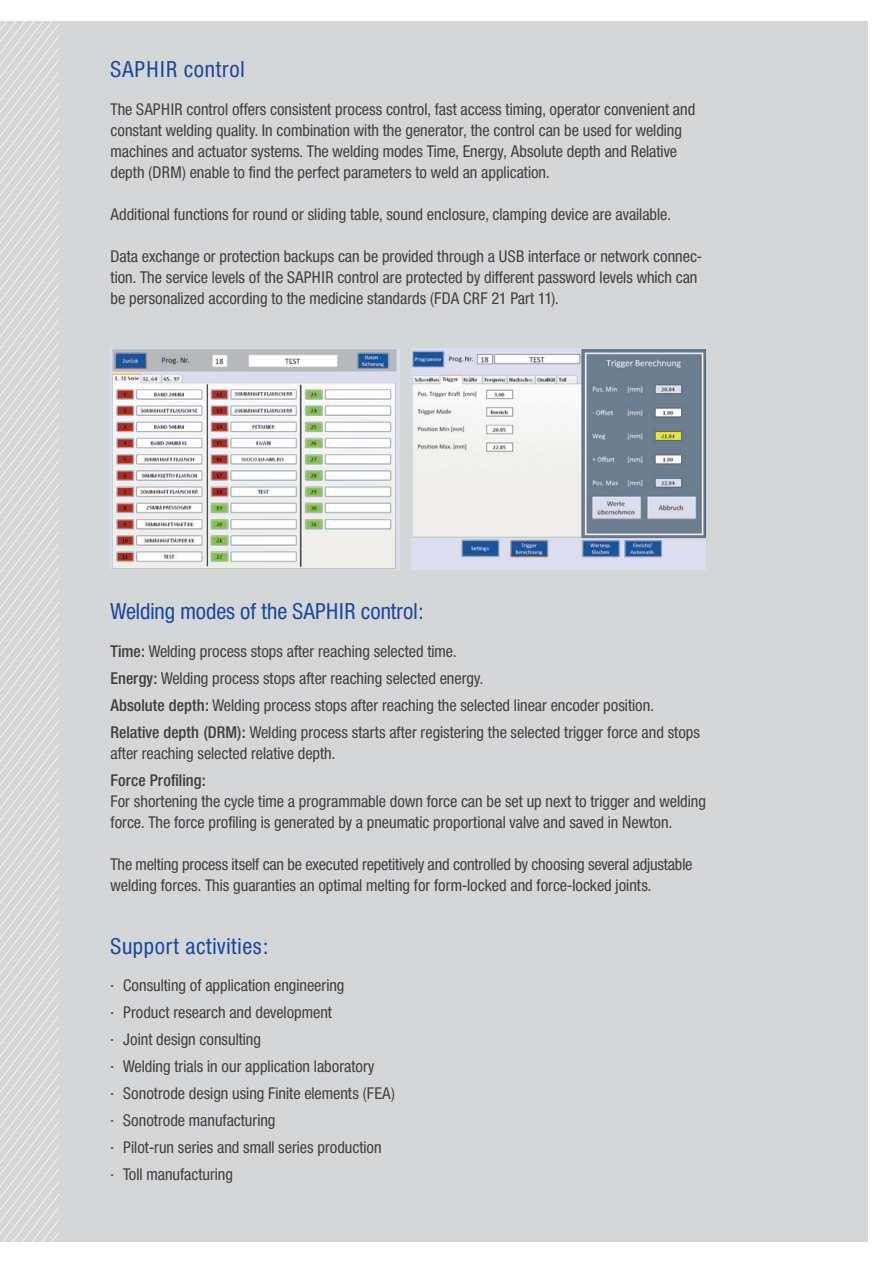
<style>
.page{position:relative;width:893px;height:1263px;background:#fff}
.page>*{position:absolute;margin:0;border:0;box-sizing:border-box;transform-origin:0 0}
.t1{font:22.5px "Neue Helvetica Condensed BQ";letter-spacing:.03em;color:#18469d}
.t2{font:22.5px "Neue Helvetica Condensed BQ";color:#18469d}
.t3{font:16.5px/27px "Neue Helvetica Condensed BQ";color:#3e3e3f}
.t4{font:500 16.5px "Neue Helvetica Condensed BQ";color:#3e3e3f}
.s1{font-weight:500}
</style>
<div class="page">
<div style="left:0;top:21px;width:867px;height:1221px;background:#d5d6d8"></div>
<svg style="left:0;top:21px;width:59px;height:1221px"></svg>
<img style="left:111px;top:349px;width:288px;height:220px">
<img style="left:411px;top:349px;width:294px;height:220px">
<h1 class="t1" style="left:111px;top:56px;width:136px">SAPHIR control</h1>
<p class="t3" style="left:111px;top:99px;width:586px;line-height:21px">The SAPHIR control offers consistent process control, fast access timing, operator convenient and constant welding quality. In combination with the generator, the control can be used for welding machines and actuator systems. The welding modes Time, Energy, Absolute depth and Relative depth (DRM) enable to find the perfect parameters to weld an application.</p>
<p class="t3" style="left:111px;top:201px;width:562px">Additional functions for round or sliding table, sound enclosure, clamping device are available.</p>
<p class="t3" style="left:111px;top:246px;width:593px;line-height:21px">Data exchange or protection backups can be provided through a USB interface or network connec&shy;tion. The service levels of the SAPHIR control are protected by different password levels which can be personalized according to the medicine standards (FDA CRF 21 Part 11).</p>
<h1 class="t2" style="left:111px;top:598px;width:314px">Welding modes of the SAPHIR control:</h1>
<p class="t3" style="left:111px;top:637px;width:591px"><span class="s1">Time:</span> Welding process stops after reaching selected time.<br><span class="s1">Energy:</span> Welding process stops after reaching selected energy.<br><span class="s1">Absolute depth:</span> Welding process stops after reaching the selected linear encoder position.<br><span class="s1">Relative depth (DRM):</span> Welding process starts after registering the selected trigger force and stops</p>
<p class="t3" style="left:111px;top:739px;width:226px">after reaching selected relative depth.</p>
<p class="t4" style="left:111px;top:770px;width:97px">Force Profiling:</p>
<p class="t3" style="left:111px;top:790px;width:597px;line-height:21px">For shortening the cycle time a programmable down force can be set up next to trigger and welding force. The force profiling is generated by a pneumatic proportional valve and saved in Newton.</p>
<p class="t3" style="left:111px;top:853px;width:583px;line-height:21px">The melting process itself can be executed repetitively and controlled by choosing several adjustable welding forces. This guaranties an optimal melting for form-locked and force-locked joints.</p>
<h1 class="t1" style="left:111px;top:932px;width:159px">Support activities:</h1>
<p class="t3" style="left:111px;top:972px;width:286px">· Consulting of application engineering<br>· Product research and development<br>· Joint design consulting<br>· Welding trials in our application laboratory<br>· Sonotrode design using Finite elements (FEA) · Sonotrode manufacturing<br>· Pilot-run series and small series production<br>· Toll manufacturing</p>
</div>
